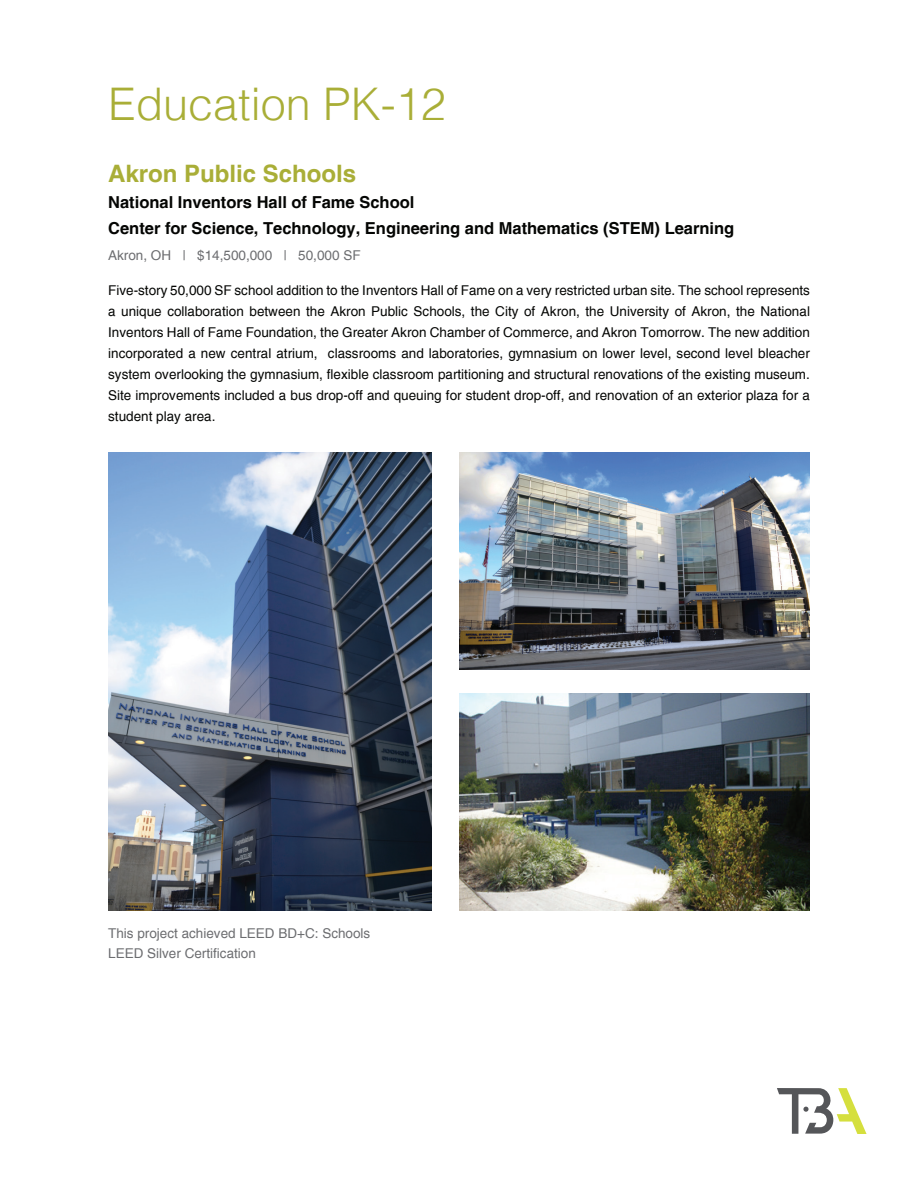
<style>
.page{position:relative;width:918px;height:1188px;background:#fff}
.page>*{position:absolute;margin:0;border:0;box-sizing:border-box;transform-origin:0 0}
.t1{font:300 45px "Helvetica LT";color:#a9ae37}
.t2{font:700 24px "Helvetica";color:#a9ae37}
.t3{font:700 16.5px/26.2px "Helvetica";color:#040503}
.t4{font:13.5px/21px "Helvetica";color:#040503;text-align:justify}
.t5{font:13.5px/19.5px "Helvetica";color:#6c6d70}
</style>
<div class="page">
<svg style="left:777px;top:1088px;width:90px;height:46px"></svg>
<img style="left:108px;top:453px;width:324px;height:458px">
<img style="left:459px;top:453px;width:351px;height:216px">
<img style="left:459px;top:694px;width:351px;height:217px">
<h1 class="t1" style="left:108px;top:76px;width:339px">Education PK-12</h1>
<h2 class="t2" style="left:108px;top:158px;width:250px">Akron Public Schools</h2>
<p class="t3" style="left:108px;top:189px;width:628px">National Inventors Hall of Fame School<br>Center for Science, Technology, Engineering and Mathematics (STEM) Learning</p>
<p class="t5" style="left:108px;top:246px;width:254px">Akron, OH | $14,500,000 | 50,000 SF</p>
<p class="t4" style="left:108px;top:280px;width:703px">Five-story 50,000 SF school addition to the Inventors Hall of Fame on a very restricted urban site. The school represents a unique collaboration between the Akron Public Schools, the City of Akron, the University of Akron, the National Inventors Hall of Fame Foundation, the Greater Akron Chamber of Commerce, and Akron Tomorrow. The new addition incorporated a new central atrium, classrooms and laboratories, gymnasium on lower level, second level bleacher system overlooking the gymnasium, flexible classroom partitioning and structural renovations of the existing museum.<br>Site improvements included a bus drop-off and queuing for student drop-off, and renovation of an exterior plaza for a student play area.</p>
<p class="t5" style="left:108px;top:924px;width:264px">This project achieved LEED BD+C: Schools<br>LEED Silver Certification</p>
</div>
